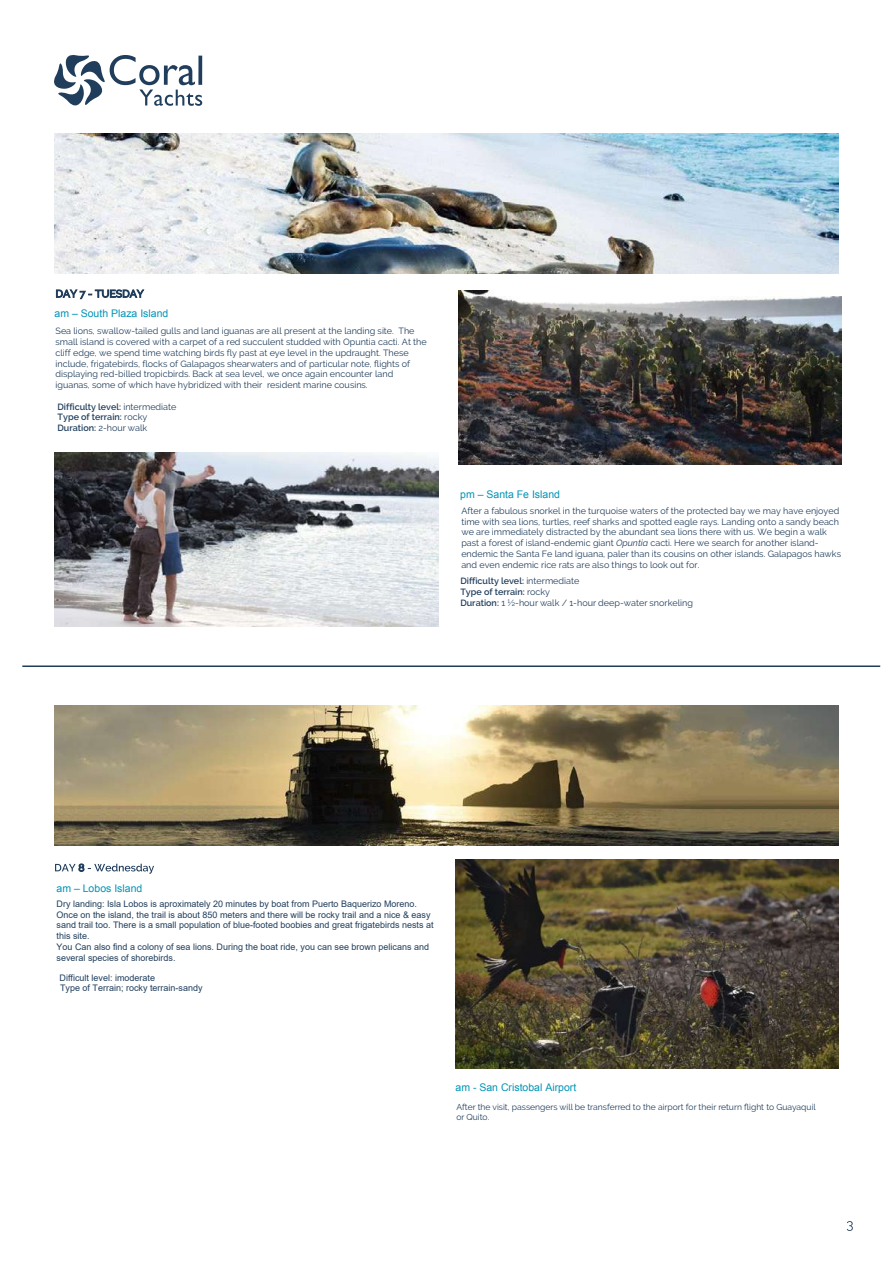
<style>
.page{position:relative;width:893px;height:1263px;background:#fff}
.page>*{position:absolute;margin:0;border:0;box-sizing:border-box;transform-origin:0 0}
.t1{font:10.5px "Arial";color:#0094b6}
.t2{font:9px/10.8px "Raleway";color:#203e5c}
.t3{font:9px/10.8px "Arial";color:#203e5c}
.t4{font:600 9px/10.8px "Raleway";color:#203e5c}
.t5{font:8.55px/10.2px "Raleway";color:#203e5c}
.s1{font-weight:400}
.s2{font-style:italic}
.s3{font-weight:600}
</style>
<div class="page">
<svg style="left:847px;top:1221px;width:6px;height:10px"></svg>
<hr style="left:22px;top:665px;width:858px;height:2px;background:#203e5c">
<svg style="left:54px;top:55px;width:148px;height:51px"></svg>
<img style="left:54px;top:705px;width:785px;height:140px">
<img style="left:458px;top:291px;width:383px;height:173px">
<svg style="left:56px;top:289px;width:88px;height:10px"></svg>
<img style="left:54px;top:134px;width:785px;height:140px">
<img style="left:55px;top:453px;width:383px;height:173px">
<img style="left:455px;top:860px;width:384px;height:209px">
<svg style="left:55px;top:863px;width:99px;height:11px"></svg>
<p class="t1" style="left:55px;top:307px;width:115px">am – South Plaza Island</p>
<p class="t2" style="left:56px;top:326px;width:373px">Sea lions, swallow-tailed gulls and land iguanas are all present at the landing site. The small island is covered with a carpet of a red succulent studded with Opuntia cacti. At the cliff edge, we spend time watching birds fly past at eye level in the updraught. These include, frigatebirds, flocks of Galapagos shearwaters and of particular note, flights of displaying red-billed tropicbirds. Back at sea level, we once again encounter land iguanas, some of which have hybridized with their resident marine cousins.</p>
<p class="t4" style="left:58px;top:401px;width:120px">Difficulty level: <span class="s1">intermediate<br></span>Type of terrain: <span class="s1">rocky<br></span>Duration: <span class="s1">2-hour walk</span></p>
<p class="t1" style="left:460px;top:487px;width:101px">pm – Santa Fe Island</p>
<p class="t2" style="left:461px;top:505px;width:381px">After a fabulous snorkel in the turquoise waters of the protected bay we may have enjoyed time with sea lions, turtles, reef sharks and spotted eagle rays. Landing onto a sandy beach we are immediately distracted by the abundant sea lions there with us. We begin a walk past a forest of island-endemic giant <span class="s2">Opuntia</span> cacti. Here we search for another island&shy;endemic the Santa Fe land iguana, paler than its cousins on other islands. Galapagos hawks and even endemic rice rats are also things to look out for.</p>
<p class="t2" style="left:460px;top:576px;width:234px"><span class="s3">Difficulty level:</span> intermediate<br><span class="s3">Type of terrain:</span> rocky<br><span class="s3">Duration:</span> 1 ½-hour walk / 1-hour deep-water snorkeling</p>
<p class="t1" style="left:57px;top:882px;width:87px">am – Lobos Island</p>
<p class="t3" style="left:57px;top:898px;width:378px">Dry landing: Isla Lobos is aproximately 20 minutes by boat from Puerto Baquerizo Moreno.<br>Once on the island, the trail is about 850 meters and there will be rocky trail and a nice &amp; easy sand trail too. There is a small population of blue-footed boobies and great frigatebirds nests at this site.<br>You Can also find a colony of sea lions. During the boat ride, you can see brown pelicans and several species of shorebirds.</p>
<p class="t3" style="left:60px;top:973px;width:144px;line-height:10.1px">Difficult level: imoderate<br>Type of Terrain; rocky terrain-sandy</p>
<p class="t1" style="left:455px;top:1080px;width:122px">am - San Cristobal Airport</p>
<p class="t5" style="left:456px;top:1102px;width:361px">After the visit, passengers will be transferred to the airport for their return flight to Guayaquil or Quito.</p>
</div>
